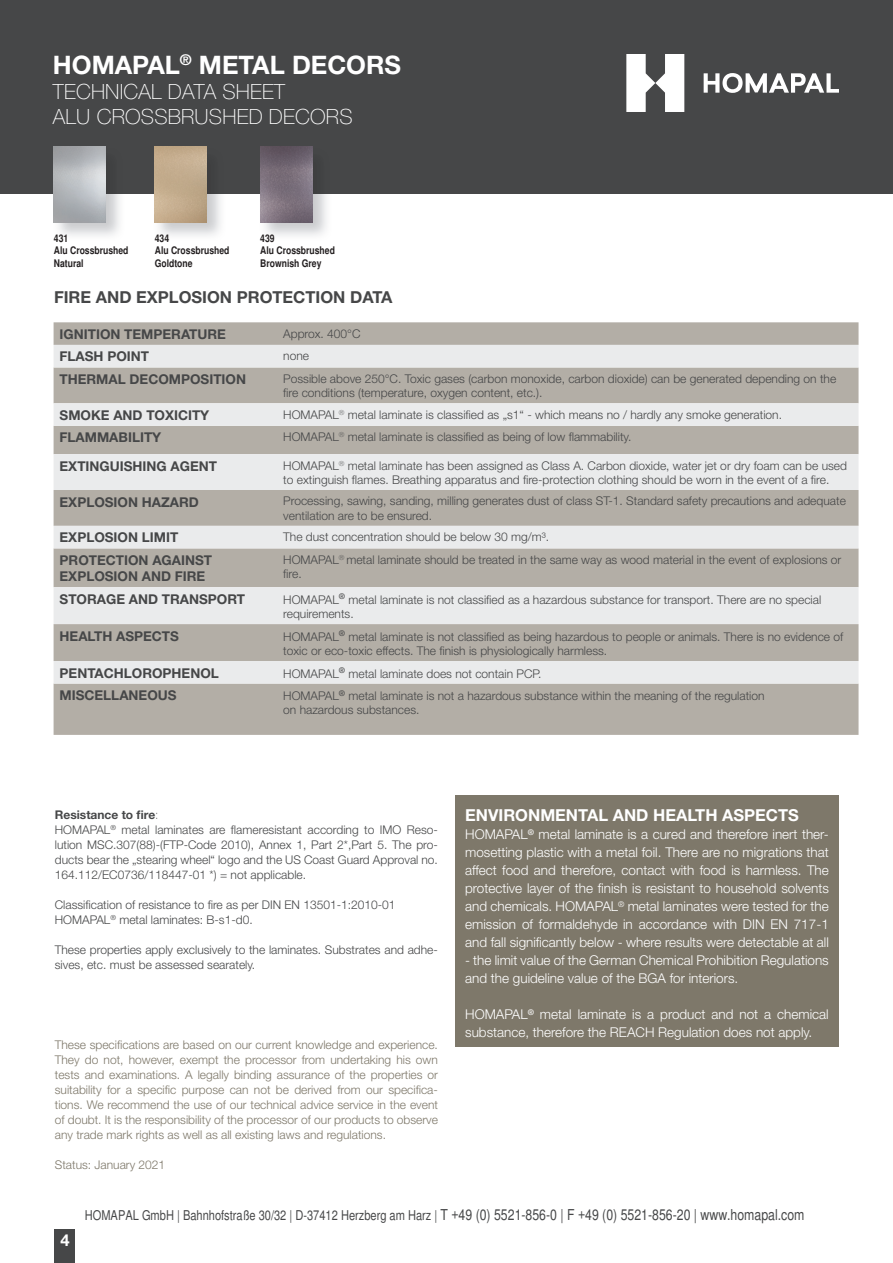
<style>
.page{position:relative;width:893px;height:1263px;background:#fff}
.page>*{position:absolute;margin:0;border:0;box-sizing:border-box;transform-origin:0 0}
.t1{font:700 25.5px "Helvetica Neue";color:#fff}
.t2{font:100 21px/25.2px "Helvetica Neue";letter-spacing:.01em;color:#fff}
.t3{font:700 16.5px "Helvetica Neue";color:#fff}
.t4{font:700 16.5px "Helvetica Neue";color:#464748}
.t5{font:300 13.5px/18px "Helvetica Neue";color:#fff}
.t6{font:700 13.5px/16.2px "Helvetica Neue";color:#464748}
.t7{font:condensed 13.5px "Helvetica";color:#464748}
.t8{font:300 12px/14.4px "Helvetica Neue";color:#464748}
.t9{font:300 12px/15px "Helvetica Neue";color:#7e786a;text-align:justify}
.t10{font:condensed 12px "Helvetica";color:#fff}
.t11{font:700 condensed 10.5px/12.6px "Helvetica";color:#231f20}
.s1{font-weight:700}
.s2{font-weight:100}
.s3{font-size:15px}
</style>
<div class="page">
<div style="left:54px;top:1229px;width:20px;height:34px;background:#464748"></div>
<div style="left:0;top:0;width:893px;height:193px;background:#464748"></div>
<svg style="left:704px;top:73px;width:135px;height:20px"></svg>
<svg style="left:626px;top:54px;width:58px;height:58px"></svg>
<div style="left:54px;top:322px;width:804px;height:413px;background:#b3aea6"></div>
<svg style="left:54px;top:345px;width:804px;height:338px;background:#cdcbc7"></svg>
<div style="left:455px;top:795px;width:384px;height:252px;background:#7e786a"></div>
<img style="left:53px;top:146px;width:72px;height:90px">
<img style="left:54px;top:147px;width:52px;height:75px">
<img style="left:153px;top:146px;width:73px;height:90px">
<img style="left:155px;top:147px;width:52px;height:75px">
<img style="left:259px;top:146px;width:73px;height:90px">
<img style="left:260px;top:147px;width:52px;height:75px">
<h1 class="t1" style="left:53px;top:49px;width:350px">HOMAPAL<sup>®</sup> METAL DECORS</h1>
<h2 class="t2" style="left:53px;top:79px;width:301px">TECHNICAL DATA SHEET<br>ALU CROSSBRUSHED DECORS</h2>
<p class="t11" style="left:54px;top:232px;width:76px">431<br>Alu Crossbrushed<br>Natural</p>
<p class="t11" style="left:155px;top:232px;width:76px">434<br>Alu Crossbrushed<br>Goldtone</p>
<p class="t11" style="left:260px;top:232px;width:76px">439<br>Alu Crossbrushed<br>Brownish Grey</p>
<h3 class="t4" style="left:54px;top:287px;width:340px">FIRE AND EXPLOSION PROTECTION DATA</h3>
<p class="t6" style="left:60px;top:326px;width:168px">IGNITION TEMPERATURE</p>
<p class="t8" style="left:283px;top:326px;width:79px">Approx. 400°C</p>
<p class="t6" style="left:60px;top:348px;width:91px">FLASH POINT</p>
<p class="t8" style="left:283px;top:349px;width:27px">none</p>
<p class="t6" style="left:60px;top:371px;width:188px">THERMAL DECOMPOSITION</p>
<p class="t8" style="left:283px;top:371px;width:554px">Possible above 250°C. Toxic gases (carbon monoxide, carbon dioxide) can be generated depending on the fire conditions (temperature, oxygen content, etc.).</p>
<p class="t6" style="left:60px;top:407px;width:151px">SMOKE AND TOXICITY</p>
<p class="t8" style="left:283px;top:407px;width:500px">HOMAPAL<sup>®</sup> metal laminate is classified as „s1“ - which means no / hardly any smoke generation.</p>
<p class="t6" style="left:60px;top:429px;width:103px">FLAMMABILITY</p>
<p class="t8" style="left:283px;top:430px;width:350px">HOMAPAL<sup>®</sup> metal laminate is classified as being of low flammability.</p>
<p class="t6" style="left:60px;top:457px;width:159px">EXTINGUISHING AGENT</p>
<p class="t8" style="left:283px;top:458px;width:565px">HOMAPAL<sup>®</sup> metal laminate has been assigned as Class A. Carbon dioxide, water jet or dry foam can be used to extinguish flames. Breathing apparatus and fire-protection clothing should be worn in the event of a fire.</p>
<p class="t6" style="left:60px;top:493px;width:141px">EXPLOSION HAZARD</p>
<p class="t8" style="left:283px;top:494px;width:564px">Processing, sawing, sanding, milling generates dust of class ST-1. Standard safety precautions and adequate ventilation are to be ensured.</p>
<p class="t6" style="left:60px;top:529px;width:120px">EXPLOSION LIMIT</p>
<p class="t8" style="left:283px;top:529px;width:267px">The dust concentration should be below 30 mg/m³.</p>
<p class="t6" style="left:60px;top:552px;width:154px">PROTECTION AGAINST<br>EXPLOSION AND FIRE</p>
<p class="t8" style="left:283px;top:552px;width:560px">HOMAPAL<sup>®</sup> metal laminate should be treated in the same way as wood material in the event of explosions or fire.</p>
<p class="t6" style="left:60px;top:590px;width:187px">STORAGE AND TRANSPORT</p>
<p class="t8" style="left:283px;top:592px;width:539px">HOMAPAL<sup>®</sup> metal laminate is not classified as a hazardous substance for transport. There are no special requirements.</p>
<p class="t6" style="left:60px;top:627px;width:121px">HEALTH ASPECTS</p>
<p class="t8" style="left:283px;top:629px;width:562px">HOMAPAL<sup>®</sup> metal laminate is not classified as being hazardous to people or animals. There is no evidence of toxic or eco-toxic effects. The finish is physiologically harmless.</p>
<p class="t6" style="left:60px;top:664px;width:161px">PENTACHLOROPHENOL</p>
<p class="t8" style="left:283px;top:666px;width:260px">HOMAPAL<sup>®</sup> metal laminate does not contain PCP.</p>
<p class="t6" style="left:60px;top:687px;width:119px">MISCELLANEOUS</p>
<p class="t8" style="left:283px;top:688px;width:483px">HOMAPAL<sup>®</sup> metal laminate is not a hazardous substance within the meaning of the regulation on hazardous substances.</p>
<p class="t8" style="left:55px;top:807px;width:385px;line-height:15px"><span class="s1">Resistance to fire</span><span class="s2">:<br></span>HOMAPAL<sup>®</sup> metal laminates are flameresistant according to IMO Reso&shy;lution MSC.307(88)-(FTP-Code 2010), Annex 1, Part 2*,Part 5. The pro&shy;ducts bear the „stearing wheel“ logo and the US Coast Guard Approval no.<br>164.112/EC0736/118447-01 *) = not applicable.</p>
<p class="t8" style="left:55px;top:897px;width:342px;line-height:15px">Classification of resistance to fire as per DIN EN 13501-1:2010-01<br>HOMAPAL<sup>®</sup> metal laminates: B-s1-d0.</p>
<p class="t8" style="left:55px;top:942px;width:385px;line-height:15px">These properties apply exclusively to the laminates. Substrates and adhe&shy;sives, etc. must be assessed searately.</p>
<p class="t9" style="left:55px;top:1037px;width:385px">These specifications are based on our current knowledge and experience.<br>They do not, however, exempt the processor from undertaking his own tests and examinations. A legally binding assurance of the properties or suitability for a specific purpose can not be derived from our specifica&shy;tions. We recommend the use of our technical advice service in the event of doubt. It is the responsibility of the processor of our products to observe any trade mark rights as well as all existing laws and regulations.</p>
<p class="t9" style="left:55px;top:1157px;width:112px">Status: January 2021</p>
<h3 class="t3" style="left:465px;top:805px;width:335px">ENVIRONMENTAL AND HEALTH ASPECTS</h3>
<p class="t5" style="left:465px;top:825px;width:365px;text-align:justify">HOMAPAL<sup>®</sup> metal laminate is a cured and therefore inert ther&shy;mosetting plastic with a metal foil. There are no migrations that affect food and therefore, contact with food is harmless. The protective layer of the finish is resistant to household solvents and chemicals. HOMAPAL<sup>®</sup> metal laminates were tested for the emission of formaldehyde in accordance with DIN EN 717-1 and fall significantly below - where results were detectable at all</p>
<p class="t5" style="left:465px;top:951px;width:365px">- the limit value of the German Chemical Prohibition Regulations and the guideline value of the BGA for interiors.</p>
<p class="t5" style="left:465px;top:1005px;width:365px">HOMAPAL<sup>®</sup> metal laminate is a product and not a chemical substance, therefore the REACH Regulation does not apply.</p>
<p class="t10" style="left:61px;top:1231px;width:7px">4</p>
<h3 class="t3" style="left:61px;top:1230px;width:11px">4</h3>
<p class="t7" style="left:85px;top:1207px;width:721px">HOMAPAL GmbH | Bahnhofstraße 30/32 | D-37412 Herzberg am Harz | <span class="s3">T +49 (0) 5521-856-0 | F +49 (0) 5521-856-20 | www.homapal.com</span></p>
</div>
